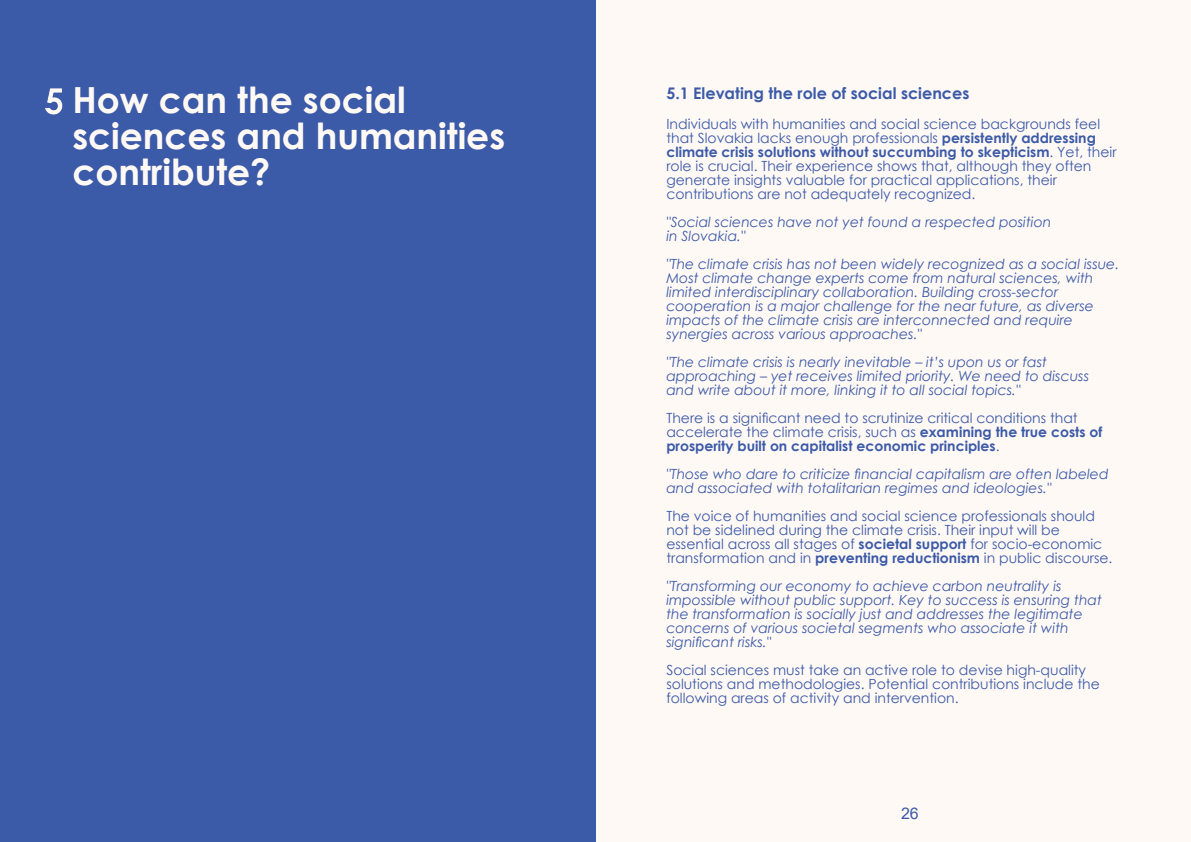
<style>
.page{position:relative;width:1191px;height:842px;background:#fff}
.page>*{position:absolute;margin:0;border:0;box-sizing:border-box;transform-origin:0 0}
.t1{font:700 36px/36px "Century Gothic";color:#fff9f5}
.t2{font:700 16px "Century Gothic";color:#3b5aa8}
.t3{font:16px "Arial";color:#3b5aa8}
.t4{font:italic 14px/14px "Century Gothic";color:#3b5aa8}
.t5{font:14px/14px "Century Gothic";color:#3b5aa8}
.s1{font-weight:700}
</style>
<div class="page">
<div style="left:595px;top:0;width:596px;height:842px;background:#fff9f5"></div>
<div style="left:0;top:0;width:595px;height:842px;background:#3b5aa8"></div>
<h1 class="t1" style="left:72px;top:85px;width:434px;text-indent:-28px">5 How can the social sciences and humanities contribute?</h1>
<p class="t2" style="left:666px;top:87px;width:305px">5.1 Elevating the role of social sciences</p>
<p class="t5" style="left:666px;top:118px;width:452px">Individuals with humanities and social science backgrounds feel that Slovakia lacks enough professionals <span class="s1">persistently addressing climate crisis solutions without succumbing to skepticism</span>. Yet, their role is crucial. Their experience shows that, although they often generate insights valuable for practical applications, their contributions are not adequately recognized.</p>
<p class="t4" style="left:666px;top:216px;width:386px">"Social sciences have not yet found a respected position in Slovakia."</p>
<p class="t4" style="left:666px;top:258px;width:454px">"The climate crisis has not been widely recognized as a social issue.<br>Most climate change experts come from natural sciences, with limited interdisciplinary collaboration. Building cross-sector cooperation is a major challenge for the near future, as diverse impacts of the climate crisis are interconnected and require synergies across various approaches."</p>
<p class="t4" style="left:666px;top:356px;width:424px">"The climate crisis is nearly inevitable – it’s upon us or fast approaching – yet receives limited priority. We need to discuss and write about it more, linking it to all social topics."</p>
<p class="t5" style="left:666px;top:412px;width:437px">There is a significant need to scrutinize critical conditions that accelerate the climate crisis, such as <span class="s1">examining the true costs of prosperity built on capitalist economic principles</span>.</p>
<p class="t4" style="left:666px;top:468px;width:444px">"Those who dare to criticize financial capitalism are often labeled and associated with totalitarian regimes and ideologies."</p>
<p class="t5" style="left:666px;top:510px;width:447px">The voice of humanities and social science professionals should not be sidelined during the climate crisis. Their input will be essential across all stages of <span class="s1">societal support</span> for socio-economic transformation and in <span class="s1">preventing reductionism</span> in public discourse.</p>
<p class="t4" style="left:666px;top:580px;width:437px">"Transforming our economy to achieve carbon neutrality is impossible without public support. Key to success is ensuring that the transformation is socially just and addresses the legitimate concerns of various societal segments who associate it with significant risks."</p>
<p class="t5" style="left:666px;top:664px;width:435px">Social sciences must take an active role to devise high-quality solutions and methodologies. Potential contributions include the following areas of activity and intervention.</p>
<p class="t3" style="left:901px;top:807px;width:19px">26</p>
</div>
